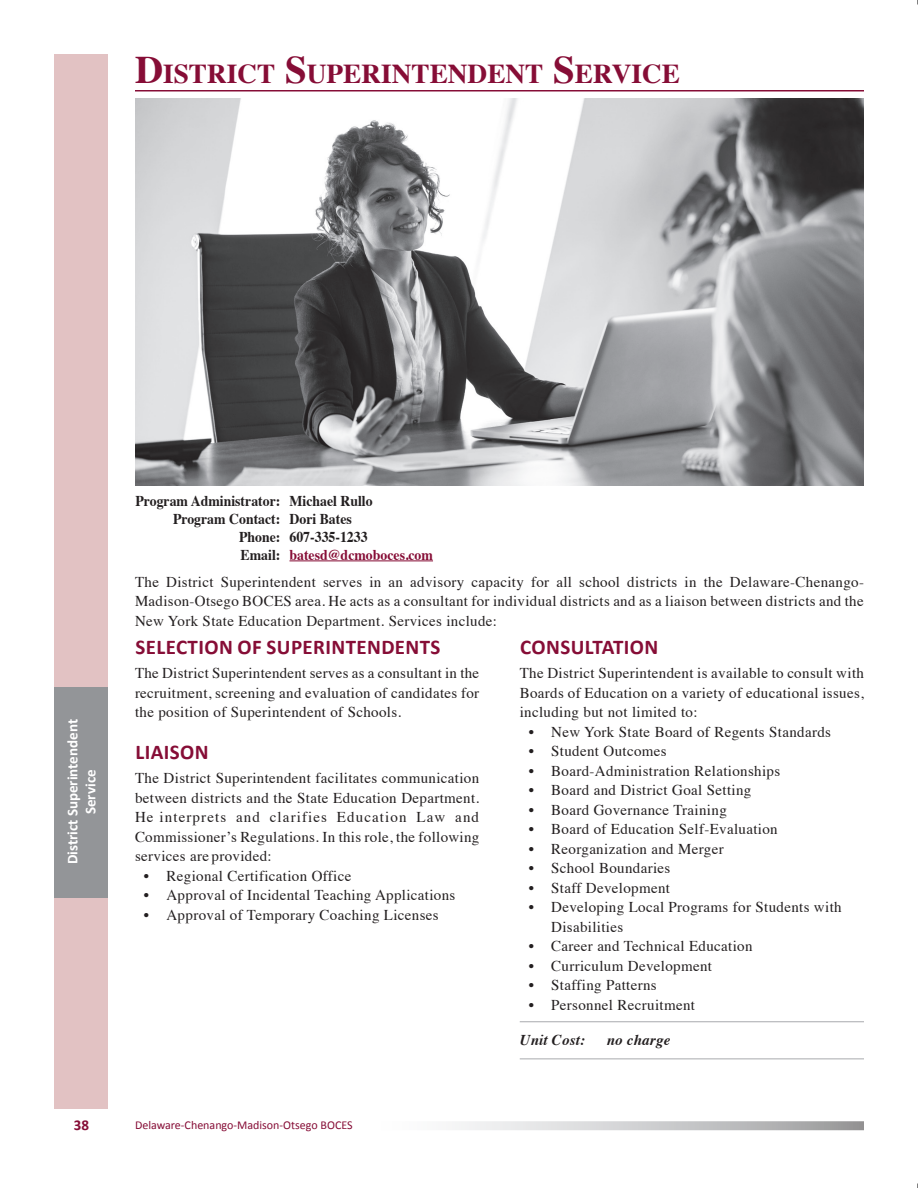
<style>
.page{position:relative;width:918px;height:1188px;background:#fff}
.page>*{position:absolute;margin:0;border:0;box-sizing:border-box;transform-origin:0 0}
.t1{font:700 27.3px "Times";color:#860d36}
.t2{font:700 21px "Calibri";letter-spacing:.02em;color:#860d36}
.t3{font:15px/19.5px "Times";letter-spacing:.02em;color:#231f20;text-align:justify}
.t4{font:700 15px "Times";color:#231f20;scale:.92 1}
.t5{font:700 15px/18px "Calibri";color:#fff;text-align:center}
.t6{font:700 15px "Times";color:#860d36;scale:.92 1}
.t7{font:italic 700 15px "Times";letter-spacing:.015em;color:#231f20}
.t8{font:700 15px "Calibri";color:#860d36}
.t9{font:12px "Calibri";color:#860d36}
.s1{font-size:39px}
.s2{color:#231f20}
</style>
<div class="page">
<svg style="left:455px;top:1121px;width:409px;height:9px;background:#cbcbcc"></svg>
<div style="left:54px;top:265px;width:54px;height:515px;background:#e2c2c3"></div>
<img style="left:135px;top:98px;width:729px;height:388px">
<div style="left:54px;top:54px;width:54px;height:211px;background:#e2c2c3"></div>
<div style="left:54px;top:898px;width:54px;height:211px;background:#e2c2c3"></div>
<div style="left:54px;top:687px;width:54px;height:211px;background:#939598"></div>
<hr style="left:135px;top:90px;width:729px;height:2px;background:#860d36">
<hr style="left:520px;top:1021px;width:344px;height:1px;background:#b2b3b7">
<hr style="left:520px;top:1058px;width:344px;height:1px;background:#b2b3b7">
<hr style="left:290px;top:560px;width:143px;height:1px;background:#860d36">
<h1 class="t1" style="left:135px;top:48px;width:547px"><span class="s1">D</span>ISTRICT <span class="s1">S</span>UPERINTENDENT <span class="s1">S</span>ERVICE</h1>
<p class="t4" style="left:135px;top:486px;width:259px">Program Administrator: Michael Rullo</p>
<p class="t4" style="left:173px;top:504px;width:196px">Program Contact: Dori Bates</p>
<p class="t4" style="left:239px;top:522px;width:141px">Phone: 607-335-1233</p>
<p class="t6" style="left:241px;top:540px;width:211px"><span class="s2">Email:</span> batesd@dcmoboces.com</p>
<p class="t5" style="left:63px;top:864px;width:147px;rotate:-90deg">District Superintendent<br>Service</p>
<p class="t3" style="left:135px;top:571px;width:731px">The District Superintendent serves in an advisory capacity for all school districts in the Delaware-Chenango-Madison-Otsego BOCES area. He acts as a consultant for individual districts and as a liaison between districts and the New York State Education Department. Services include:</p>
<h2 class="t2" style="left:135px;top:634px;width:307px">SELECTION OF SUPERINTENDENTS</h2>
<p class="t3" style="left:135px;top:662px;width:346px">The District Superintendent serves as a consultant in the recruitment, screening and evaluation of candidates for the position of Superintendent of Schools.</p>
<h2 class="t2" style="left:135px;top:740px;width:75px">LIAISON</h2>
<p class="t3" style="left:135px;top:767px;width:346px">The District Superintendent facilitates communication between districts and the State Education Department.<br>He interprets and clarifies Education Law and Commissioner’s Regulations. In this role, the following services are provided:</p>
<p class="t3" style="left:144px;top:865px;width:209px">• Regional Certification Office</p>
<p class="t3" style="left:144px;top:884px;width:313px">• Approval of Incidental Teaching Applications</p>
<p class="t3" style="left:144px;top:904px;width:296px">• Approval of Temporary Coaching Licenses</p>
<h2 class="t2" style="left:520px;top:634px;width:140px">CONSULTATION</h2>
<p class="t3" style="left:520px;top:662px;width:346px">The District Superintendent is available to consult with Boards of Education on a variety of educational issues, including but not limited to:</p>
<p class="t3" style="left:529px;top:721px;width:304px">• New York State Board of Regents Standards</p>
<p class="t3" style="left:529px;top:740px;width:139px">• Student Outcomes</p>
<p class="t3" style="left:529px;top:760px;width:253px">• Board-Administration Relationships</p>
<p class="t3" style="left:529px;top:779px;width:224px">• Board and District Goal Setting</p>
<p class="t3" style="left:529px;top:799px;width:200px">• Board Governance Training</p>
<p class="t3" style="left:529px;top:818px;width:251px">• Board of Education Self-Evaluation</p>
<p class="t3" style="left:529px;top:838px;width:197px">• Reorganization and Merger</p>
<p class="t3" style="left:529px;top:857px;width:143px">• School Boundaries</p>
<p class="t3" style="left:529px;top:877px;width:143px">• Staff Development</p>
<p class="t3" style="left:551px;top:896px;width:292px;text-indent:-22px">• Developing Local Programs for Students with<br>Disabilities</p>
<p class="t3" style="left:529px;top:935px;width:225px">• Career and Technical Education</p>
<p class="t3" style="left:529px;top:955px;width:185px">• Curriculum Development</p>
<p class="t3" style="left:529px;top:974px;width:130px">• Staffing Patterns</p>
<p class="t3" style="left:529px;top:994px;width:168px">• Personnel Recruitment</p>
<p class="t7" style="left:520px;top:1026px;width:67px">Unit Cost:</p>
<p class="t7" style="left:607px;top:1026px;width:65px">no charge</p>
<p class="t8" style="left:74px;top:1116px;width:17px">38</p>
<p class="t9" style="left:135px;top:1117px;width:219px">Delaware-Chenango-Madison-Otsego BOCES</p>
</div>
